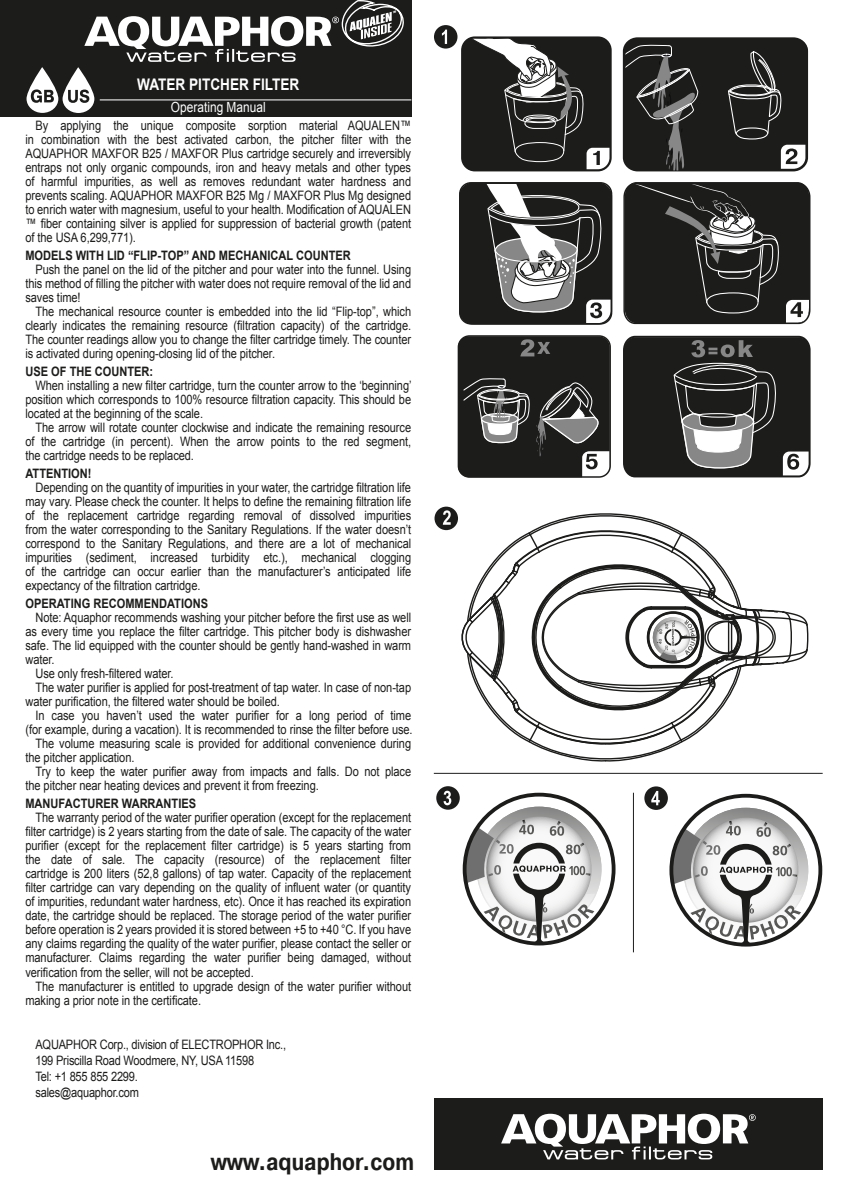
<style>
.page{position:relative;width:851px;height:1191px;background:#fff}
.page>*{position:absolute;margin:0;border:0;box-sizing:border-box;transform-origin:0 0}
.t1{font:700 24px "Pragmatica C";color:#1c1c1b;scale:.85 1}
.t2{font:700 16px "Arial";color:#fff;scale:.85 1}
.t3{font:14px "Arial";color:#fff;scale:.85 1}
.t4{font:13px/14px "Arial";letter-spacing:-.005em;color:#1c1c1b;text-align:justify;scale:.85 1}
.t5{font:700 13px "Arial";color:#1c1c1b;scale:.85 1}
</style>
<div class="page">
<div style="left:0;top:0;width:412px;height:117px;background:#1c1c1b"></div>
<div style="left:434px;top:1098px;width:388px;height:72px;background:#1c1c1b"></div>
<svg style="left:501px;top:1113px;width:254px;height:46px"></svg>
<div style="left:434px;top:25px;width:23px;height:24px;background:#1c1c1b;border-radius:50%"></div>
<svg style="left:442px;top:30px;width:5px;height:14px"></svg>
<div style="left:434px;top:506px;width:24px;height:24px;background:#1c1c1b;border-radius:50%"></div>
<svg style="left:442px;top:510px;width:8px;height:15px"></svg>
<div style="left:436px;top:786px;width:23px;height:23px;background:#1c1c1b;border-radius:50%"></div>
<svg style="left:443px;top:790px;width:8px;height:15px"></svg>
<div style="left:644px;top:786px;width:23px;height:24px;background:#1c1c1b;border-radius:50%"></div>
<svg style="left:651px;top:791px;width:8px;height:14px"></svg>
<svg style="left:26px;top:65px;width:33px;height:49px"></svg>
<div style="left:25px;top:64px;width:35px;height:51px;border:2px solid #1c1c1b;border-radius:16px"></div>
<svg style="left:31px;top:89px;width:23px;height:14px"></svg>
<svg style="left:62px;top:65px;width:33px;height:49px"></svg>
<div style="left:61px;top:64px;width:35px;height:51px;border:2px solid #1c1c1b;border-radius:16px"></div>
<svg style="left:68px;top:90px;width:21px;height:13px"></svg>
<hr style="left:100px;top:99px;width:311px;height:1px;background:#fff">
<hr style="left:434px;top:773px;width:388px;height:1px;background:#1c1c1b">
<hr style="left:632px;top:792px;width:1px;height:160px;background:#1c1c1b">
<svg style="left:84px;top:0;width:320px;height:62px"></svg>
<div style="left:624px;top:39px;width:183px;height:131px;background:#1c1c1b;border-radius:13px"></div>
<div style="left:622px;top:37px;width:185px;height:134px;border:3px solid #1c1c1b;border-radius:13px"></div>
<svg style="left:467px;top:39px;width:143px;height:132px"></svg>
<div style="left:461px;top:36px;width:150px;height:135px;border:2px solid #1c1c1b;border-radius:13px"></div>
<div style="left:459px;top:183px;width:152px;height:141px;background:#1c1c1b;border-radius:13px"></div>
<svg style="left:486px;top:184px;width:125px;height:140px"></svg>
<svg style="left:622px;top:44px;width:189px;height:281px"></svg>
<div style="left:459px;top:182px;width:153px;height:142px;border:1px solid #1c1c1b;border-radius:11px"></div>
<div style="left:458px;top:336px;width:151px;height:141px;background:#1c1c1b;border-radius:11px"></div>
<svg style="left:463px;top:378px;width:66px;height:66px"></svg>
<svg style="left:520px;top:339px;width:30px;height:17px"></svg>
<svg style="left:536px;top:382px;width:73px;height:96px"></svg>
<div style="left:457px;top:335px;width:153px;height:143px;border:1px solid #1c1c1b;border-radius:11px"></div>
<svg style="left:623px;top:335px;width:188px;height:143px"></svg>
<svg style="left:461px;top:513px;width:347px;height:249px"></svg>
<svg style="left:462px;top:792px;width:153px;height:153px"></svg>
<svg style="left:669px;top:794px;width:153px;height:152px"></svg>
<p class="t2" style="left:137px;top:74px;width:192px">WATER PITCHER FILTER</p>
<p class="t3" style="left:171px;top:98px;width:113px">Operating Manual</p>
<p class="t4" style="left:25px;top:119px;width:455px;text-indent:10px">By applying the unique composite sorption material AQUALEN™ in combination with the best activated carbon, the pitcher filter with the AQUAPHOR MAXFOR B25 / MAXFOR Plus cartridge securely and irreversibly entraps not only organic compounds, iron and heavy metals and other types of harmful impurities, as well as removes redundant water hardness and prevents scaling. AQUAPHOR MAXFOR B25 Mg / MAXFOR Plus Mg designed to enrich water with magnesium, useful to your health. Modification of AQUALEN ™ fiber containing silver is applied for suppression of bacterial growth (patent of the USA 6,299,771).</p>
<p class="t5" style="left:25px;top:247px;width:384px">MODELS WITH LID “FLIP-TOP” AND MECHANICAL COUNTER</p>
<p class="t4" style="left:25px;top:263px;width:455px;text-indent:10px">Push the panel on the lid of the pitcher and pour water into the funnel. Using this method of filling the pitcher with water does not require removal of the lid and saves time!</p>
<p class="t4" style="left:25px;top:305px;width:455px;text-indent:10px">The mechanical resource counter is embedded into the lid “Flip-top”, which clearly indicates the remaining resource (filtration capacity) of the cartridge.<br>The counter readings allow you to change the filter cartridge timely. The counter is activated during opening-closing lid of the pitcher.</p>
<p class="t5" style="left:25px;top:363px;width:152px">USE OF THE COUNTER:</p>
<p class="t4" style="left:25px;top:379px;width:455px;text-indent:10px">When installing a new filter cartridge, turn the counter arrow to the ‘beginning’ position which corresponds to 100% resource filtration capacity. This should be located at the beginning of the scale.</p>
<p class="t4" style="left:25px;top:421px;width:455px;text-indent:10px">The arrow will rotate counter clockwise and indicate the remaining resource of the cartridge (in percent). When the arrow points to the red segment, the cartridge needs to be replaced.</p>
<p class="t5" style="left:25px;top:465px;width:79px">ATTENTION!</p>
<p class="t4" style="left:25px;top:481px;width:455px;text-indent:10px">Depending on the quantity of impurities in your water, the cartridge filtration life may vary. Please check the counter. It helps to define the remaining filtration life of the replacement cartridge regarding removal of dissolved impurities from the water corresponding to the Sanitary Regulations. If the water doesn’t correspond to the Sanitary Regulations, and there are a lot of mechanical impurities (sediment, increased turbidity etc.), mechanical clogging of the cartridge can occur earlier than the manufacturer’s anticipated life expectancy of the filtration cartridge.</p>
<p class="t5" style="left:25px;top:595px;width:216px">OPERATING RECOMMENDATIONS</p>
<p class="t4" style="left:35px;top:611px;width:443px">Note: Aquaphor recommends washing your pitcher before the first use as well</p>
<p class="t4" style="left:25px;top:625px;width:455px">as every time you replace the filter cartridge. This pitcher body is dishwasher</p>
<p class="t4" style="left:25px;top:639px;width:455px">safe. The lid equipped with the counter should be gently hand-washed in warm</p>
<p class="t4" style="left:25px;top:653px;width:36px">water.</p>
<p class="t4" style="left:35px;top:667px;width:164px">Use only fresh-filtered water.</p>
<p class="t4" style="left:35px;top:681px;width:443px">The water purifier is applied for post-treatment of tap water. In case of non-tap</p>
<p class="t4" style="left:25px;top:695px;width:301px">water purification, the filtered water should be boiled.</p>
<p class="t4" style="left:35px;top:709px;width:443px">In case you haven’t used the water purifier for a long period of time</p>
<p class="t4" style="left:25px;top:723px;width:457px">(for example, during a vacation). It is recommended to rinse the filter before use.</p>
<p class="t4" style="left:35px;top:737px;width:443px">The volume measuring scale is provided for additional convenience during</p>
<p class="t4" style="left:25px;top:751px;width:130px">the pitcher application.</p>
<p class="t4" style="left:35px;top:765px;width:443px">Try to keep the water purifier away from impacts and falls. Do not place</p>
<p class="t4" style="left:25px;top:779px;width:346px">the pitcher near heating devices and prevent it from freezing.</p>
<p class="t5" style="left:25px;top:795px;width:202px">MANUFACTURER WARRANTIES</p>
<p class="t4" style="left:25px;top:811px;width:455px;text-indent:10px">The warranty period of the water purifier operation (except for the replacement filter cartridge) is 2 years starting from the date of sale. The capacity of the water purifier (except for the replacement filter cartridge) is 5 years starting from the date of sale. The capacity (resource) of the replacement filter cartridge is 200 liters (52,8 gallons) of tap water. Capacity of the replacement filter cartridge can vary depending on the quality of influent water (or quantity of impurities, redundant water hardness, etc). Once it has reached its expiration date, the cartridge should be replaced. The storage period of the water purifier before operation is 2 years provided it is stored between +5 to +40 °C. If you have any claims regarding the quality of the water purifier, please contact the seller or manufacturer. Claims regarding the water purifier being damaged, without verification from the seller, will not be accepted.</p>
<p class="t4" style="left:25px;top:979px;width:455px;text-indent:10px">The manufacturer is entitled to upgrade design of the water purifier without making a prior note in the certificate.</p>
<p class="t4" style="left:35px;top:1036px;width:296px;line-height:16px;text-align:left">AQUAPHOR Corp., division of ELECTROPHOR Inc.,<br>199 Priscilla Road Woodmere, NY, USA 11598<br>Tel: +1 855 855 2299.<br>sales@aquaphor.com</p>
<h1 class="t1" style="left:211px;top:1148px;width:241px">www.aquaphor.com</h1>
</div>
